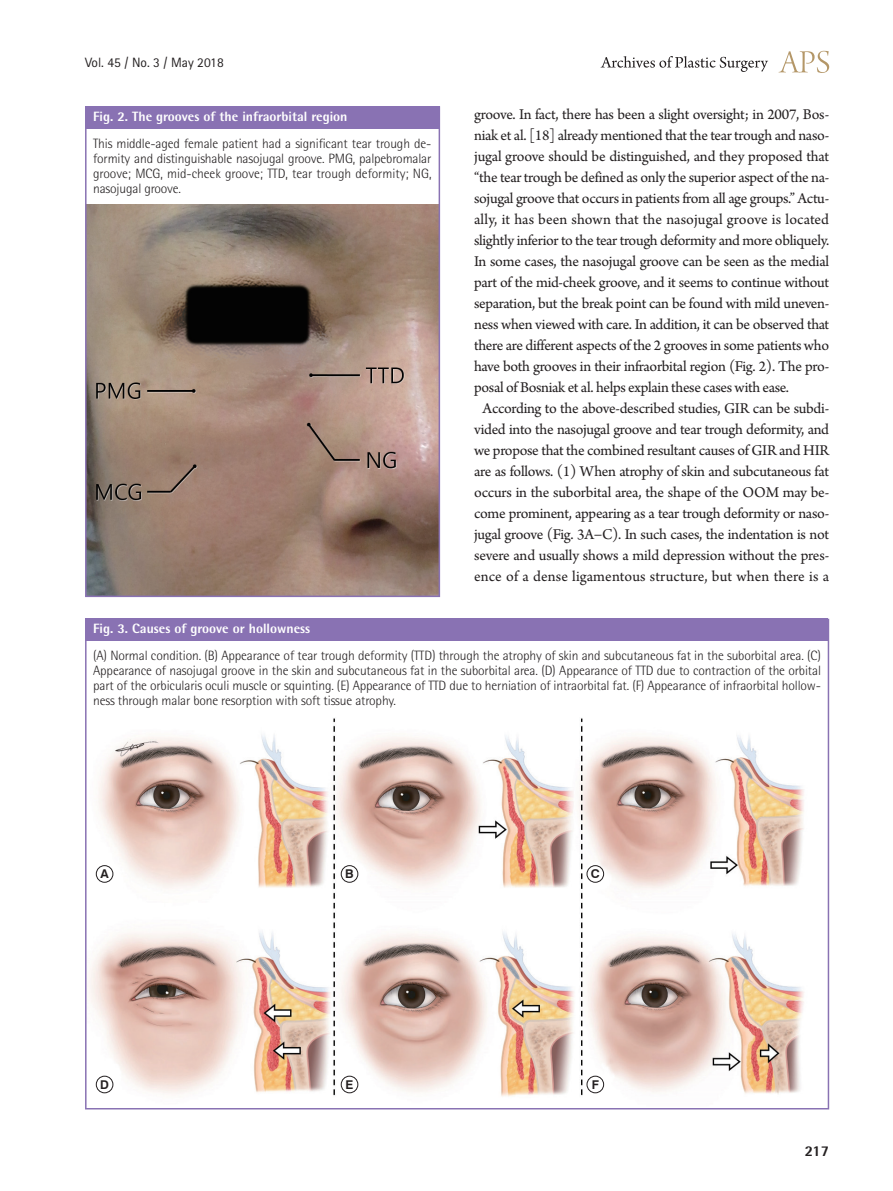
<style>
.page{position:relative;width:893px;height:1191px;background:#fff}
.page>*{position:absolute;margin:0;border:0;box-sizing:border-box;transform-origin:0 0}
.본문{font:15.75px/21px "Arno Pro";letter-spacing:-.02em;color:#231f20;text-align:justify}
.t1{font:800 15px "Rotis Semi Sans Std";color:#231f20}
.그림설명{font:300 13.5px/15px "Rotis Semi Sans Std";letter-spacing:-.01em;color:#231f20;text-align:justify}
.표그림제목{font:800 13.5px "Rotis Semi Sans Std";color:#fff}
.t2{font:13.5px "Rotis Sans Serif Std";color:#231f20}
.t3{font:700 12.15px "Swiss 721 BT";color:#231f20}
</style>
<div class="page">
<svg style="left:779px;top:51px;width:50px;height:22px"></svg>
<svg style="left:601px;top:56px;width:167px;height:16px"></svg>
<img style="left:88px;top:205px;width:349px;height:389px">
<div style="left:85px;top:106px;width:354px;height:23px;background:#8972b3"></div>
<div style="left:85px;top:106px;width:355px;height:491px;border:2px solid #8972b3"></div>
<img style="left:89px;top:718px;width:715px;height:379px">
<div style="left:85px;top:619px;width:743px;height:22px;background:#8972b3"></div>
<div style="left:85px;top:619px;width:744px;height:490px;border:2px solid #8972b3"></div>
<div style="left:96px;top:865px;width:17px;height:17px;background:#fff;border-radius:50%"></div>
<div style="left:96px;top:865px;width:17px;height:17px;border:1px solid #231f20;border-radius:50%"></div>
<div style="left:96px;top:1076px;width:17px;height:16px;background:#fff;border-radius:50%"></div>
<div style="left:96px;top:1076px;width:17px;height:17px;border:1px solid #231f20;border-radius:50%"></div>
<div style="left:341px;top:865px;width:17px;height:17px;background:#fff;border-radius:50%"></div>
<div style="left:341px;top:865px;width:17px;height:17px;border:1px solid #231f20;border-radius:50%"></div>
<div style="left:341px;top:1076px;width:17px;height:16px;background:#fff;border-radius:50%"></div>
<div style="left:341px;top:1076px;width:17px;height:17px;border:1px solid #231f20;border-radius:50%"></div>
<div style="left:587px;top:865px;width:17px;height:17px;background:#fff;border-radius:50%"></div>
<div style="left:587px;top:865px;width:17px;height:17px;border:1px solid #231f20;border-radius:50%"></div>
<div style="left:587px;top:1076px;width:17px;height:16px;background:#fff;border-radius:50%"></div>
<div style="left:587px;top:1076px;width:17px;height:17px;border:1px solid #231f20;border-radius:50%"></div>
<p class="t2" style="left:85px;top:54px;width:140px">Vol. 45 / No. 3 / May 2018</p>
<p class="표그림제목" style="left:93px;top:108px;width:256px">Fig. 2. The grooves of the infraorbital region</p>
<p class="그림설명" style="left:93px;top:136px;width:340px">This middle-aged female patient had a significant tear trough de&shy;formity and distinguishable nasojugal groove. PMG, palpebromalar groove; MCG, mid-cheek groove; TTD, tear trough deformity; NG, nasojugal groove.</p>
<p class="표그림제목" style="left:93px;top:620px;width:219px">Fig. 3. Causes of groove or hollowness</p>
<p class="본문" style="left:474px;top:105px;width:357px">groove. In fact, there has been a slight oversight; in 2007, Bos&shy;niak et al. [18] already mentioned that the tear trough and naso&shy;jugal groove should be distinguished, and they proposed that “the tear trough be defined as only the superior aspect of the na&shy;sojugal groove that occurs in patients from all age groups.” Actu&shy;ally, it has been shown that the nasojugal groove is located slightly inferior to the tear trough deformity and more obliquely.<br>In some cases, the nasojugal groove can be seen as the medial part of the mid-cheek groove, and it seems to continue without separation, but the break point can be found with mild uneven&shy;ness when viewed with care. In addition, it can be observed that there are different aspects of the 2 grooves in some patients who have both grooves in their infraorbital region (Fig. 2). The pro&shy;posal of Bosniak et al. helps explain these cases with ease.</p>
<p class="본문" style="left:474px;top:399px;width:357px;text-align:center">According to the above-described studies, GIR can be subdi&shy;vided into the nasojugal groove and tear trough deformity, and we propose that the combined resultant causes of GIR and HIR are as follows. (1) When atrophy of skin and subcutaneous fat occurs in the suborbital area, the shape of the OOM may be&shy;come prominent, appearing as a tear trough deformity or naso&shy;jugal groove (Fig. 3A−C). In such cases, the indentation is not severe and usually shows a mild depression without the pres&shy;ence of a dense ligamentous structure, but when there is a</p>
<p class="그림설명" style="left:93px;top:648px;width:729px">(A) Normal condition. (B) Appearance of tear trough deformity (TTD) through the atrophy of skin and subcutaneous fat in the suborbital area. (C)<br>Appearance of nasojugal groove in the skin and subcutaneous fat in the suborbital area. (D) Appearance of TTD due to contraction of the orbital part of the orbicularis oculi muscle or squinting. (E) Appearance of TTD due to herniation of intraorbital fat. (F) Appearance of infraorbital hollow&shy;ness through malar bone resorption with soft tissue atrophy.</p>
<p class="t3" style="left:100px;top:866px;width:10px">A</p>
<p class="t3" style="left:100px;top:1077px;width:10px">D</p>
<p class="t3" style="left:345px;top:866px;width:10px">B</p>
<p class="t3" style="left:346px;top:1077px;width:9px">E</p>
<p class="t3" style="left:591px;top:866px;width:10px">C</p>
<p class="t3" style="left:592px;top:1077px;width:9px">F</p>
<p class="t1" style="left:805px;top:1141px;width:26px">217</p>
</div>
